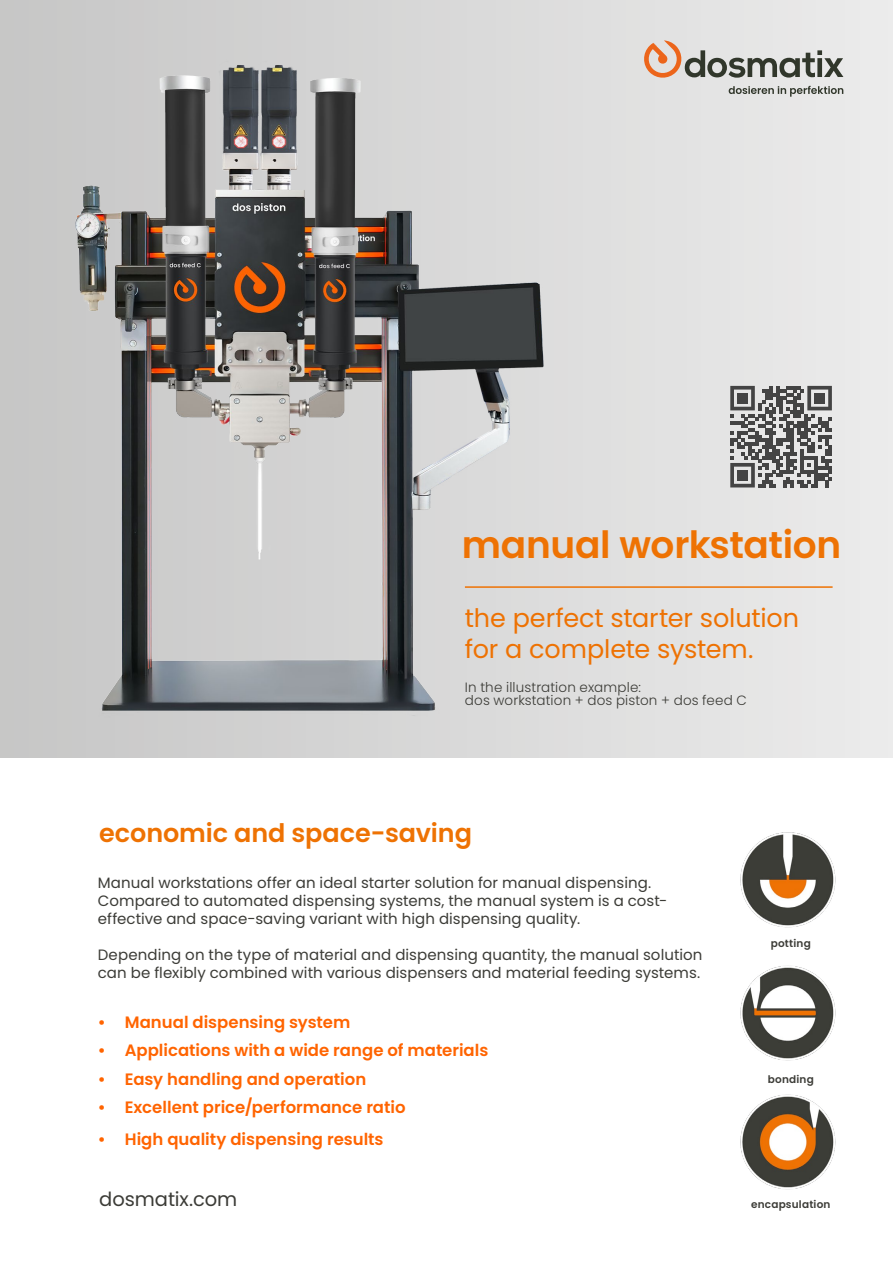
<style>
.page{position:relative;width:893px;height:1263px;background:#fff}
.page>*{position:absolute;margin:0;border:0;box-sizing:border-box;transform-origin:0 0}
.t1{font:600 37.5px "Poppins";letter-spacing:-.01em;color:#ee7203}
.t2{font:25.5px/30.6px "Poppins";letter-spacing:-.005em;color:#ee7203}
.t3{font:600 25.5px "Poppins";letter-spacing:-.005em;color:#ee7203}
.t4{font:19.5px "Poppins";letter-spacing:-.005em;color:#3c3c37}
.t5{font:600 16.5px "Poppins";color:#ff6400}
.t6{font:15px/18px "Poppins";letter-spacing:.005em;color:#3c3c37}
.t7{font:300 13.5px/12.6px "Poppins";letter-spacing:.01em;color:#3c3c37}
.t8{font:600 10.5px "Poppins";letter-spacing:.02em;color:#3c3c37}
</style>
<div class="page">
<div style="left:0;top:0;width:893px;height:758px;background:linear-gradient(to right,#c6c6c5,#ecebeb)"></div>
<img style="left:0;top:19px;width:850px;height:722px">
<svg style="left:644px;top:40px;width:199px;height:39px;background:#bdb5ad"></svg>
<svg style="left:729px;top:86px;width:114px;height:11px"></svg>
<hr style="left:465px;top:586px;width:368px;height:2px;background:#ee7203">
<img style="left:740px;top:965px;width:96px;height:96px">
<img style="left:740px;top:1094px;width:96px;height:96px">
<img style="left:740px;top:832px;width:96px;height:96px">
<svg style="left:730px;top:386px;width:102px;height:101px;background:#8e8d8d"></svg>
<div style="left:737px;top:393px;width:11px;height:10px;background:#444"></div>
<div style="left:814px;top:393px;width:11px;height:10px;background:#444"></div>
<div style="left:737px;top:470px;width:11px;height:10px;background:#444"></div>
<h1 class="t1" style="left:462px;top:523px;width:381px">manual workstation</h1>
<h2 class="t2" style="left:465px;top:603px;width:336px">the perfect starter solution for a complete system.</h2>
<p class="t7" style="left:465px;top:681px;width:283px">In the illustration example:<br>dos workstation + dos piston + dos feed C</p>
<h2 class="t3" style="left:99px;top:818px;width:374px">economic and space-saving</h2>
<p class="t6" style="left:98px;top:873px;width:571px">Manual workstations offer an ideal starter solution for manual dispensing.<br>Compared to automated dispensing systems, the manual system is a cost&shy;effective and space-saving variant with high dispensing quality.</p>
<p class="t6" style="left:98px;top:945px;width:606px">Depending on the type of material and dispensing quantity, the manual solution can be flexibly combined with various dispensers and material feeding systems.</p>
<p class="t5" style="left:98px;top:1013px;width:254px">• Manual dispensing system</p>
<p class="t5" style="left:98px;top:1041px;width:392px">• Applications with a wide range of materials</p>
<p class="t5" style="left:98px;top:1069px;width:270px">• Easy handling and operation</p>
<p class="t5" style="left:98px;top:1097px;width:309px">• Excellent price/performance ratio</p>
<p class="t5" style="left:98px;top:1129px;width:287px">• High quality dispensing results</p>
<h3 class="t4" style="left:99px;top:1188px;width:140px">dosmatix.com</h3>
<p class="t8" style="left:771px;top:938px;width:42px">potting</p>
<p class="t8" style="left:768px;top:1073px;width:48px">bonding</p>
<p class="t8" style="left:751px;top:1198px;width:81px">encapsulation</p>
</div>
